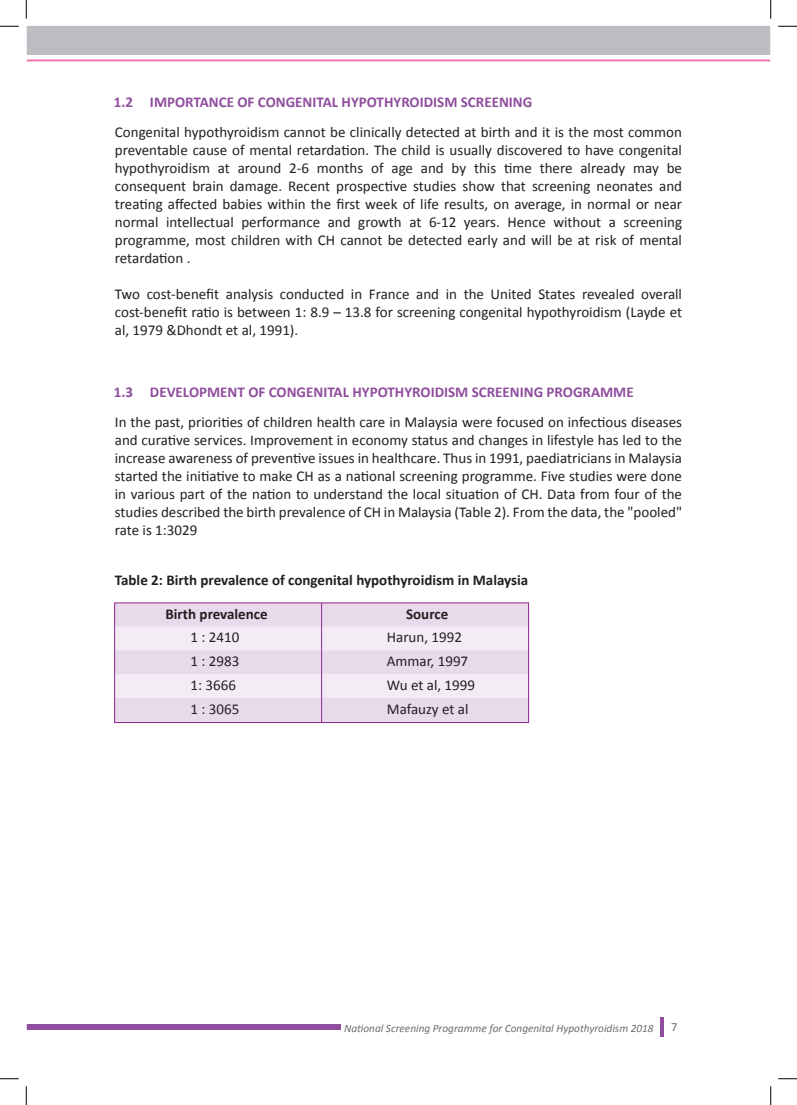
<style>
.page{position:relative;width:797px;height:1105px;background:#fff}
.page>*{position:absolute;margin:0;border:0;box-sizing:border-box;transform-origin:0 0}
.t1{font:15px/18px "Calibri";color:#231f20;text-align:justify}
.t2{font:700 15px "Calibri";color:#904e9e}
.t3{font:700 15px "Calibri";color:#231f20}
.t4{font:12.5px "Calibri";color:#6c6d70}
.t5{font:italic 11.25px "Calibri";color:#6c6d70}
</style>
<div class="page">
<div style="left:26px;top:1024px;width:315px;height:6px;background:#904e9e"></div>
<hr style="left:660px;top:1017px;width:3px;height:20px;background:#904e9e">
<svg style="left:114px;top:602px;width:415px;height:121px;background:#eaddec"></svg>
<div style="left:26px;top:25px;width:744px;height:30px;background:#bcbdc0"></div>
<hr style="left:26px;top:59px;width:744px;height:2px;background:#f171ab">
<svg style="left:0;top:25px;width:19px;height:2px"></svg>
<svg style="left:778px;top:25px;width:19px;height:2px"></svg>
<svg style="left:0;top:1078px;width:19px;height:1px"></svg>
<svg style="left:778px;top:1078px;width:19px;height:1px"></svg>
<svg style="left:25px;top:0;width:2px;height:19px"></svg>
<svg style="left:25px;top:1086px;width:2px;height:19px"></svg>
<svg style="left:770px;top:0;width:1px;height:19px"></svg>
<svg style="left:770px;top:1086px;width:1px;height:19px"></svg>
<p class="t2" style="left:114px;top:93px;width:420px">1.2 IMPORTANCE OF CONGENITAL HYPOTHYROIDISM SCREENING</p>
<p class="t1" style="left:115px;top:123px;width:568px">Congenital hypothyroidism cannot be clinically detected at birth and it is the most common preventable cause of mental retardation. The child is usually discovered to have congenital hypothyroidism at around 2-6 months of age and by this time there already may be consequent brain damage. Recent prospective studies show that screening neonates and treating affected babies within the first week of life results, on average, in normal or near normal intellectual performance and growth at 6-12 years. Hence without a screening programme, most children with CH cannot be detected early and will be at risk of mental retardation .</p>
<p class="t1" style="left:115px;top:285px;width:568px">Two cost-benefit analysis conducted in France and in the United States revealed overall cost-benefit ratio is between 1: 8.9 – 13.8 for screening congenital hypothyroidism (Layde et al, 1979 &amp;Dhondt et al, 1991).</p>
<p class="t2" style="left:114px;top:383px;width:521px">1.3 DEVELOPMENT OF CONGENITAL HYPOTHYROIDISM SCREENING PROGRAMME</p>
<p class="t1" style="left:115px;top:413px;width:568px">In the past, priorities of children health care in Malaysia were focused on infectious diseases and curative services. Improvement in economy status and changes in lifestyle has led to the increase awareness of preventive issues in healthcare. Thus in 1991, paediatricians in Malaysia started the initiative to make CH as a national screening programme. Five studies were done in various part of the nation to understand the local situation of CH. Data from four of the studies described the birth prevalence of CH in Malaysia (Table 2). From the data, the "pooled" rate is 1:3029</p>
<p class="t3" style="left:115px;top:571px;width:415px">Table 2: Birth prevalence of congenital hypothyroidism in Malaysia</p>
<p class="t3" style="left:165px;top:604px;width:104px">Birth prevalence</p>
<p class="t1" style="left:190px;top:625px;width:50px;line-height:23.8px;text-align:left">1 : 2410<br>1 : 2983<br>1: 3666<br>1 : 3065</p>
<p class="t1" style="left:387px;top:625px;width:90px;line-height:23.8px;text-align:left">Harun, 1992<br>Ammar, 1997<br>Wu et al, 1999<br>Mafauzy et al</p>
<p class="t3" style="left:406px;top:604px;width:44px">Source</p>
<p class="t5" style="left:344px;top:1021px;width:311px">National Screening Programme for Congenital Hypothyroidism 2018</p>
<p class="t4" style="left:671px;top:1019px;width:8px">7</p>
</div>
